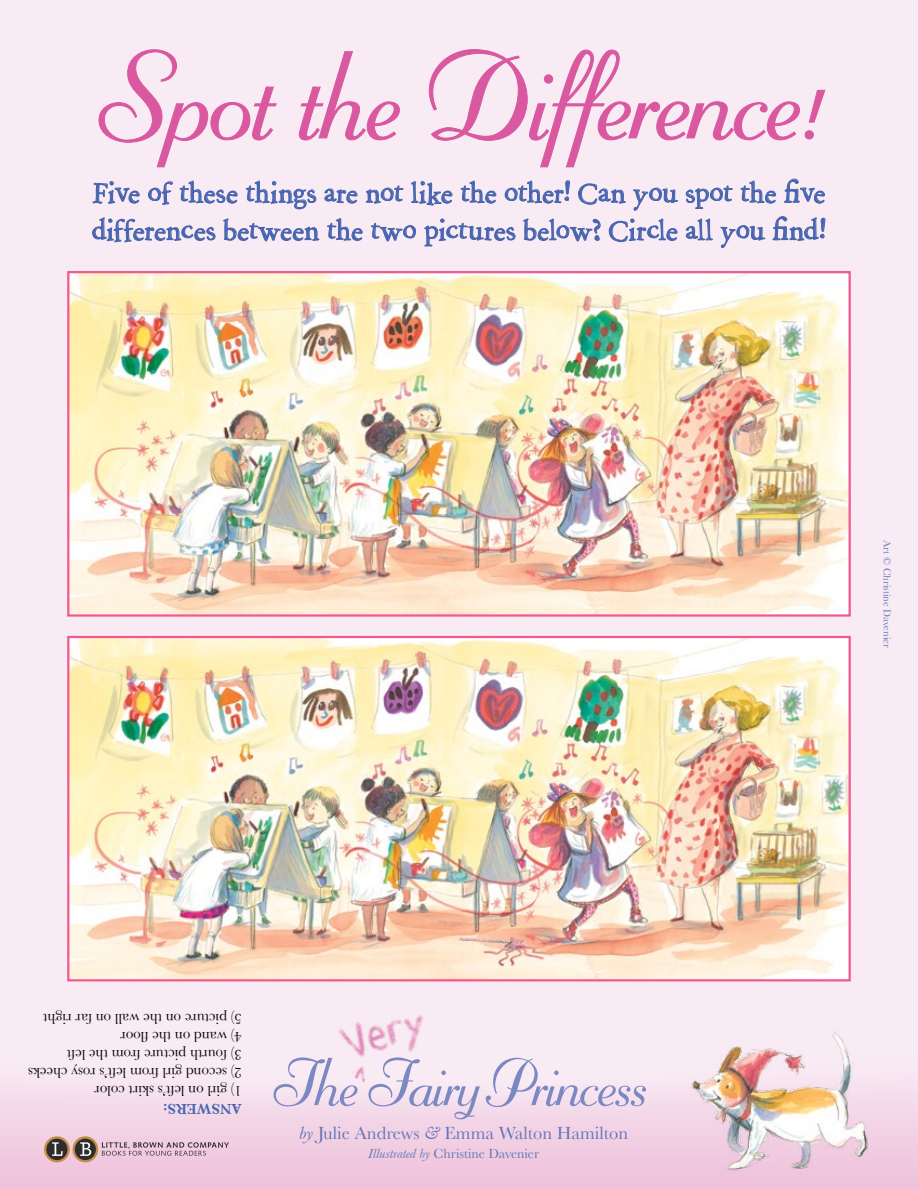
<style>
.page{position:relative;width:918px;height:1188px;background:#f9ebf4}
.page>*{position:absolute;margin:0;border:0;box-sizing:border-box;transform-origin:0 0}
.t1{font:122.1px "Mayfair";letter-spacing:.005em;color:#d958a0}
.t2{font:67.05px "Mayfair";color:#7c88c3}
.t3{font:31.5px/37.5px "P22 Garamouche";letter-spacing:-.015em;color:#4764af}
.t4{font:18.45px "Baskerville";color:#6174b8}
.t5{font:15px "Baskerville";color:#000}
.t6{font:600 15px "Baskerville";color:#4764af}
.t7{font:13.8px "Baskerville";color:#6174b8}
.t8{font:10.5px "Baskerville";color:#6174b8}
.s1{font-size:65.85px}
.s2{font-style:italic}
</style>
<div class="page">
<svg style="left:0;top:1082px;width:918px;height:106px"></svg>
<svg style="left:44px;top:1136px;width:185px;height:26px;background:#c6a8b2"></svg>
<img style="left:338px;top:1015px;width:85px;height:42px">
<img style="left:351px;top:1066px;width:15px;height:16px">
<svg style="left:98px;top:49px;width:179px;height:119px"></svg>
<svg style="left:298px;top:51px;width:102px;height:90px"></svg>
<svg style="left:428px;top:49px;width:398px;height:119px"></svg>
<svg style="left:93px;top:181px;width:47px;height:23px"></svg>
<svg style="left:148px;top:181px;width:25px;height:24px"></svg>
<svg style="left:180px;top:181px;width:58px;height:22px"></svg>
<svg style="left:246px;top:181px;width:70px;height:28px"></svg>
<svg style="left:325px;top:189px;width:32px;height:15px"></svg>
<svg style="left:366px;top:185px;width:37px;height:18px"></svg>
<svg style="left:411px;top:181px;width:41px;height:24px"></svg>
<svg style="left:461px;top:181px;width:35px;height:22px"></svg>
<svg style="left:505px;top:180px;width:65px;height:24px"></svg>
<svg style="left:578px;top:183px;width:48px;height:22px"></svg>
<svg style="left:633px;top:188px;width:45px;height:23px"></svg>
<svg style="left:686px;top:185px;width:47px;height:24px"></svg>
<svg style="left:741px;top:181px;width:35px;height:22px"></svg>
<svg style="left:784px;top:179px;width:41px;height:24px"></svg>
<svg style="left:92px;top:217px;width:124px;height:26px"></svg>
<svg style="left:223px;top:219px;width:96px;height:22px"></svg>
<svg style="left:327px;top:218px;width:36px;height:23px"></svg>
<svg style="left:371px;top:223px;width:45px;height:18px"></svg>
<svg style="left:424px;top:219px;width:91px;height:27px"></svg>
<svg style="left:523px;top:219px;width:78px;height:22px"></svg>
<svg style="left:609px;top:219px;width:68px;height:23px"></svg>
<svg style="left:686px;top:219px;width:27px;height:21px"></svg>
<svg style="left:721px;top:225px;width:44px;height:23px"></svg>
<svg style="left:773px;top:216px;width:52px;height:25px"></svg>
<img style="left:687px;top:1032px;width:189px;height:149px">
<img style="left:70px;top:274px;width:778px;height:340px">
<div style="left:67px;top:271px;width:784px;height:346px;border:2px solid #f05b8e"></div>
<img style="left:70px;top:639px;width:778px;height:339px">
<div style="left:67px;top:636px;width:784px;height:345px;border:2px solid #f05b8e"></div>
<h1 class="t1" style="left:97px;top:21px;width:726px">Spot the Difference!</h1>
<h3 class="t3" style="left:92px;top:172px;width:736px">Five of these things are not like the other! Can you spot the five differences between the two pictures below? Circle all you find!</h3>
<p class="t8" style="left:894px;top:540px;width:109px;rotate:90deg">Art © Christine Davenier</p>
<p class="t5" style="left:242px;top:1028px;width:200px;rotate:-180deg">5) picture on the wall on far right</p>
<p class="t5" style="left:242px;top:1046px;width:123px;rotate:-180deg">4) wand on the floor</p>
<p class="t5" style="left:242px;top:1064px;width:177px;rotate:-180deg">3) fourth picture from the left</p>
<p class="t5" style="left:242px;top:1082px;width:215px;rotate:-180deg">2) second girl from left’s rosy cheeks</p>
<p class="t5" style="left:242px;top:1100px;width:149px;rotate:-180deg">1) girl on left’s skirt color</p>
<p class="t6" style="left:242px;top:1118px;width:80px;rotate:-180deg">ANSWERS:</p>
<h2 class="t2" style="left:272px;top:1041px;width:377px"><span class="s1">T</span>he<span class="s1">F</span>airy<span class="s1">P</span>rincess</h2>
<p class="t4" style="left:299px;top:1123px;width:331px"><span class="s2">by</span> Julie Andrews <span class="s2">&amp;</span> Emma Walton Hamilton</p>
<p class="t7" style="left:368px;top:1145px;width:172px"><span class="s2">Illustrated by</span> Christine Davenier</p>
</div>
